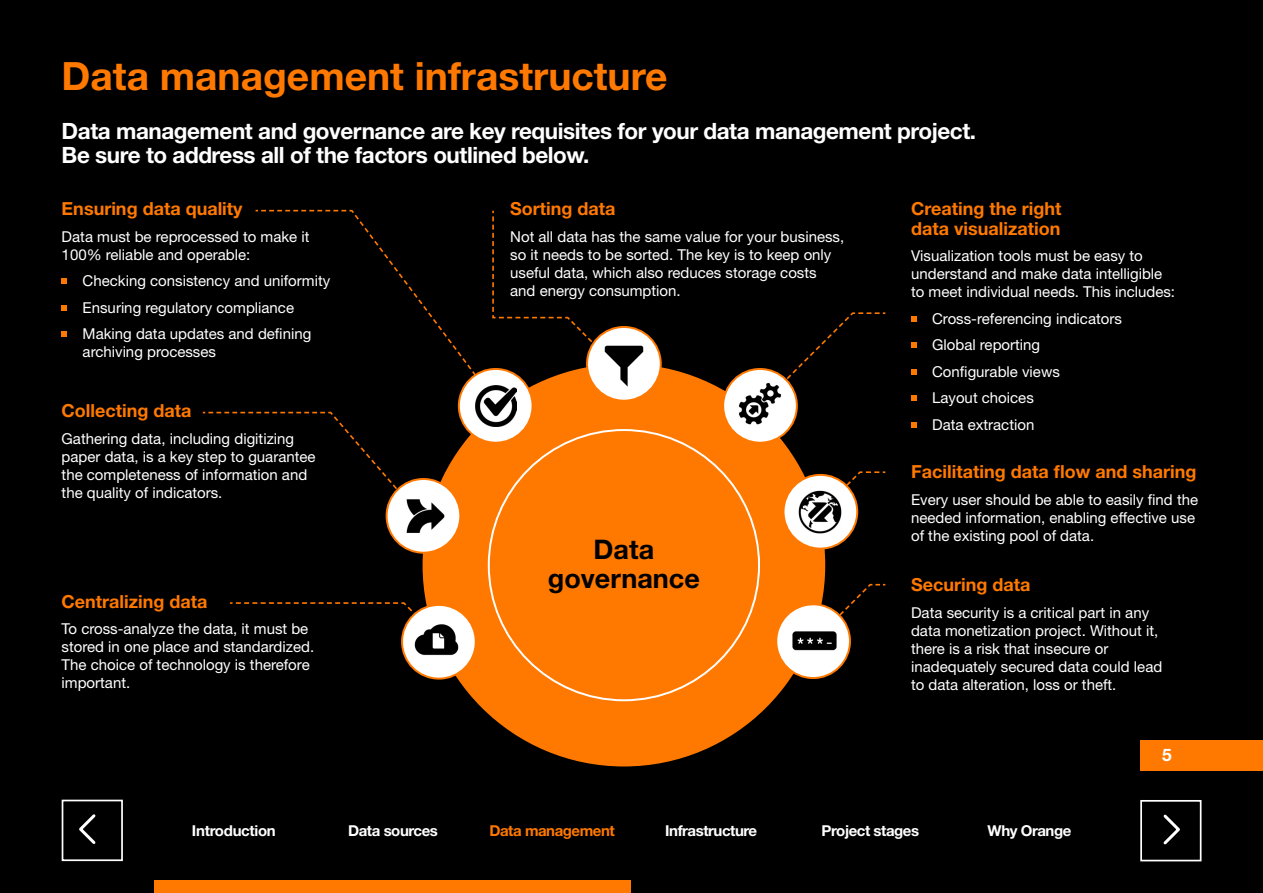
<style>
.page{position:relative;width:1263px;height:893px;background:#000}
.page>*{position:absolute;margin:0;border:0;box-sizing:border-box;transform-origin:0 0}
.t1{font:700 39px "Helvetica Neue LT Std";color:#ff7900}
.t2{font:700 27px/28.5px "Helvetica Neue LT Std";color:#000;text-align:center}
.t3{font:700 22.5px/24px "Helvetica Neue LT Std";letter-spacing:-.02em;color:#fff}
.t4{font:700 18px/19.5px "Helvetica Neue LT Std";color:#ff7900}
.t5{font:700 17.25px "Helvetica Neue LT Std";color:#fff}
.t6{font:15px/18px "Helvetica Neue LT Std";color:#fff}
.t7{font:700 15px "Helvetica Neue LT Std";letter-spacing:-.03em;color:#fff}
.t8{font:700 15px "Helvetica Neue LT Std";letter-spacing:-.03em;color:#ff7900}
</style>
<div class="page">
<div style="left:1140px;top:740px;width:123px;height:30px;background:#ff7900"></div>
<svg style="left:1163px;top:814px;width:17px;height:31px"></svg>
<div style="left:1140px;top:800px;width:61px;height:61px;border:2px solid #fff"></div>
<svg style="left:79px;top:814px;width:17px;height:30px"></svg>
<div style="left:62px;top:800px;width:61px;height:61px;border:2px solid #fff"></div>
<svg style="left:766px;top:312px;width:120px;height:88px"></svg>
<svg style="left:818px;top:471px;width:68px;height:43px"></svg>
<svg style="left:821px;top:583px;width:65px;height:52px"></svg>
<svg style="left:498px;top:316px;width:120px;height:72px"></svg>
<svg style="left:255px;top:209px;width:241px;height:191px"></svg>
<svg style="left:202px;top:411px;width:233px;height:121px"></svg>
<svg style="left:230px;top:601px;width:197px;height:58px"></svg>
<div style="left:423px;top:364px;width:402px;height:402px;background:#ff7900;border-radius:50%"></div>
<div style="left:459px;top:369px;width:73px;height:74px;background:#fff;border-radius:50%"></div>
<img style="left:475px;top:385px;width:41px;height:41px">
<div style="left:458px;top:368px;width:75px;height:76px;border:2px solid #ff7900;border-radius:50%"></div>
<div style="left:587px;top:327px;width:74px;height:74px;background:#fff;border-radius:50%"></div>
<img style="left:604px;top:345px;width:40px;height:42px">
<div style="left:586px;top:326px;width:76px;height:76px;border:2px solid #ff7900;border-radius:50%"></div>
<div style="left:402px;top:605px;width:74px;height:74px;background:#fff;border-radius:50%"></div>
<img style="left:412px;top:615px;width:47px;height:41px">
<div style="left:401px;top:604px;width:76px;height:76px;border:2px solid #ff7900;border-radius:50%"></div>
<div style="left:776px;top:604px;width:74px;height:74px;background:#fff;border-radius:50%"></div>
<img style="left:792px;top:631px;width:45px;height:20px">
<div style="left:775px;top:603px;width:76px;height:76px;border:2px solid #ff7900;border-radius:50%"></div>
<div style="left:783px;top:475px;width:74px;height:74px;background:#fff;border-radius:50%"></div>
<img style="left:798px;top:490px;width:44px;height:44px">
<div style="left:782px;top:474px;width:76px;height:76px;border:2px solid #ff7900;border-radius:50%"></div>
<svg style="left:723px;top:369px;width:74px;height:74px"></svg>
<img style="left:733px;top:377px;width:54px;height:54px">
<div style="left:722px;top:368px;width:76px;height:76px;border:2px solid #ff7900;border-radius:50%"></div>
<div style="left:387px;top:479px;width:73px;height:74px;background:#fff;border-radius:50%"></div>
<img style="left:406px;top:499px;width:39px;height:34px">
<div style="left:386px;top:478px;width:75px;height:76px;border:2px solid #ff7900;border-radius:50%"></div>
<svg style="left:62px;top:279px;width:5px;height:5px"></svg>
<svg style="left:62px;top:305px;width:5px;height:5px"></svg>
<svg style="left:62px;top:332px;width:5px;height:5px"></svg>
<svg style="left:911px;top:316px;width:5px;height:5px"></svg>
<svg style="left:911px;top:343px;width:5px;height:5px"></svg>
<svg style="left:911px;top:369px;width:5px;height:5px"></svg>
<svg style="left:911px;top:396px;width:5px;height:5px"></svg>
<svg style="left:911px;top:422px;width:5px;height:5px"></svg>
<div style="left:154px;top:880px;width:477px;height:13px;background:#ff7900"></div>
<h1 class="t1" style="left:62px;top:51px;width:607px">Data management infrastructure</h1>
<h3 class="t3" style="left:62px;top:119px;width:916px">Data management and governance are key requisites for your data management project.<br>Be sure to address all of the factors outlined below.</h3>
<p class="t4" style="left:62px;top:199px;width:182px">Ensuring data quality</p>
<p class="t6" style="left:62px;top:227px;width:249px">Data must be reprocessed to make it<br>100% reliable and operable:</p>
<p class="t6" style="left:83px;top:268px;width:249px;line-height:26.5px">Checking consistency and uniformity<br>Ensuring regulatory compliance<br>Making data updates and defining</p>
<p class="t6" style="left:83px;top:343px;width:135px">archiving processes</p>
<p class="t4" style="left:62px;top:401px;width:131px">Collecting data</p>
<p class="t6" style="left:62px;top:429px;width:255px">Gathering data, including digitizing paper data, is a key step to guarantee the completeness of information and the quality of indicators.</p>
<p class="t4" style="left:62px;top:591px;width:147px">Centralizing data</p>
<p class="t6" style="left:62px;top:620px;width:254px">To cross-analyze the data, it must be stored in one place and standardized.<br>The choice of technology is therefore important.</p>
<p class="t4" style="left:510px;top:199px;width:107px">Sorting data</p>
<p class="t6" style="left:510px;top:227px;width:335px">Not all data has the same value for your business, so it needs to be sorted. The key is to keep only useful data, which also reduces storage costs and energy consumption.</p>
<h2 class="t2" style="left:548px;top:535px;width:154px">Data governance</h2>
<p class="t4" style="left:911px;top:199px;width:152px">Creating the right data visualization</p>
<p class="t6" style="left:911px;top:247px;width:265px">Visualization tools must be easy to understand and make data intelligible to meet individual needs. This includes:</p>
<p class="t6" style="left:932px;top:305px;width:191px;line-height:26.5px">Cross-referencing indicators<br>Global reporting<br>Configurable views<br>Layout choices<br>Data extraction</p>
<p class="t4" style="left:911px;top:461px;width:287px">Facilitating data flow and sharing</p>
<p class="t6" style="left:911px;top:490px;width:288px">Every user should be able to easily find the needed information, enabling effective use of the existing pool of data.</p>
<p class="t4" style="left:911px;top:574px;width:121px">Securing data</p>
<p class="t6" style="left:911px;top:603px;width:253px">Data security is a critical part in any data monetization project. Without it, there is a risk that insecure or inadequately secured data could lead to data alteration, loss or theft.</p>
<p class="t5" style="left:1162px;top:744px;width:11px">5</p>
<p class="t7" style="left:192px;top:821px;width:85px">Introduction</p>
<p class="t7" style="left:348px;top:821px;width:91px">Data sources</p>
<p class="t8" style="left:489px;top:821px;width:127px">Data management</p>
<p class="t7" style="left:665px;top:821px;width:93px">Infrastructure</p>
<p class="t7" style="left:822px;top:821px;width:99px">Project stages</p>
<p class="t7" style="left:987px;top:821px;width:85px">Why Orange</p>
</div>
